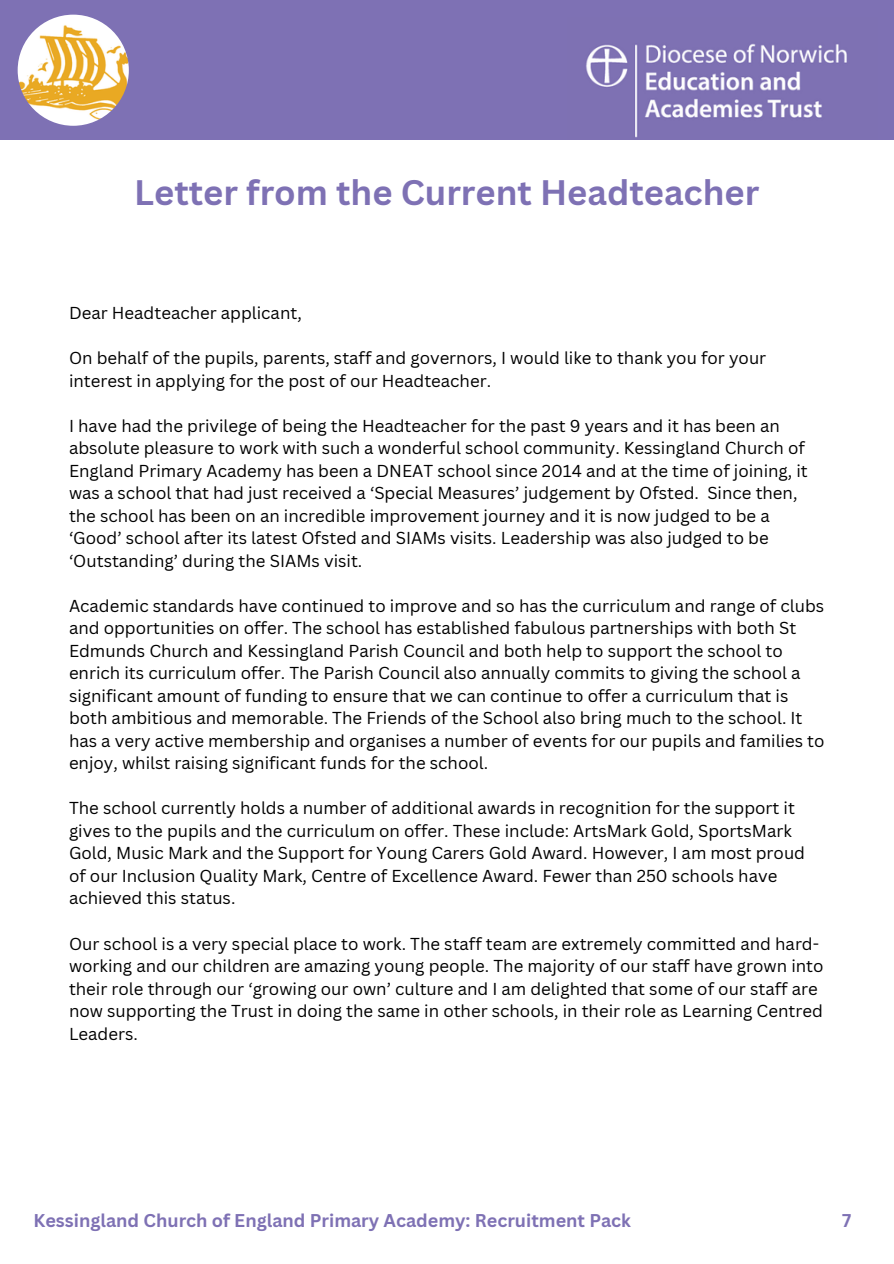
<style>
.page{position:relative;width:894px;height:1264px;background:#fff}
.page>*{position:absolute;margin:0;border:0;box-sizing:border-box;transform-origin:0 0}
.t1{font:700 34.5px "Canva Sans";color:#7e71b4}
.t2{font:700 18px "Canva Sans";color:#7e71b4}
.t3{font:16.8px/22.5px "Canva Sans";color:#000}
</style>
<div class="page">
<div style="left:0;top:0;width:893px;height:1263px;background:#7e71b4"></div>
<img style="left:586px;top:44px;width:261px;height:94px">
<div style="left:0;top:140px;width:893px;height:1123px;background:#fff"></div>
<img style="left:18px;top:15px;width:111px;height:111px;border-radius:50%">
<p class="t1" style="left:134px;top:168px;width:626px">Letter from the Current Headteacher</p>
<p class="t3" style="left:69px;top:301px;width:234px">Dear Headteacher applicant,</p>
<p class="t3" style="left:69px;top:346px;width:698px">On behalf of the pupils, parents, staff and governors, I would like to thank you for your interest in applying for the post of our Headteacher.</p>
<p class="t3" style="left:69px;top:414px;width:740px">I have had the privilege of being the Headteacher for the past 9 years and it has been an absolute pleasure to work with such a wonderful school community. Kessingland Church of England Primary Academy has been a DNEAT school since 2014 and at the time of joining, it was a school that had just received a ‘Special Measures’ judgement by Ofsted. Since then, the school has been on an incredible improvement journey and it is now judged to be a ‘Good’ school after its latest Ofsted and SIAMs visits. Leadership was also judged to be ‘Outstanding’ during the SIAMs visit.</p>
<p class="t3" style="left:69px;top:594px;width:756px">Academic standards have continued to improve and so has the curriculum and range of clubs and opportunities on offer. The school has established fabulous partnerships with both St Edmunds Church and Kessingland Parish Council and both help to support the school to enrich its curriculum offer. The Parish Council also annually commits to giving the school a significant amount of funding to ensure that we can continue to offer a curriculum that is both ambitious and memorable. The Friends of the School also bring much to the school. It has a very active membership and organises a number of events for our pupils and families to enjoy, whilst raising significant funds for the school.</p>
<h2 class="t3" style="left:69px;top:796px;width:737px">The school currently holds a number of additional awards in recognition for the support it gives to the pupils and the curriculum on offer. These include: ArtsMark Gold, SportsMark Gold, Music Mark and the Support for Young Carers Gold Award. However, I am most proud of our Inclusion Quality Mark, Centre of Excellence Award. Fewer than 250 schools have achieved this status.</h2>
<p class="t3" style="left:69px;top:931px;width:755px">Our school is a very special place to work. The staff team are extremely committed and hard&shy;working and our children are amazing young people. The majority of our staff have grown into their role through our ‘growing our own’ culture and I am delighted that some of our staff are now supporting the Trust in doing the same in other schools, in their role as Learning Centred Leaders.</p>
<p class="t2" style="left:34px;top:1207px;width:598px">Kessingland Church of England Primary Academy: Recruitment Pack</p>
<h1 class="t2" style="left:842px;top:1208px;width:11px">7</h1>
</div>
